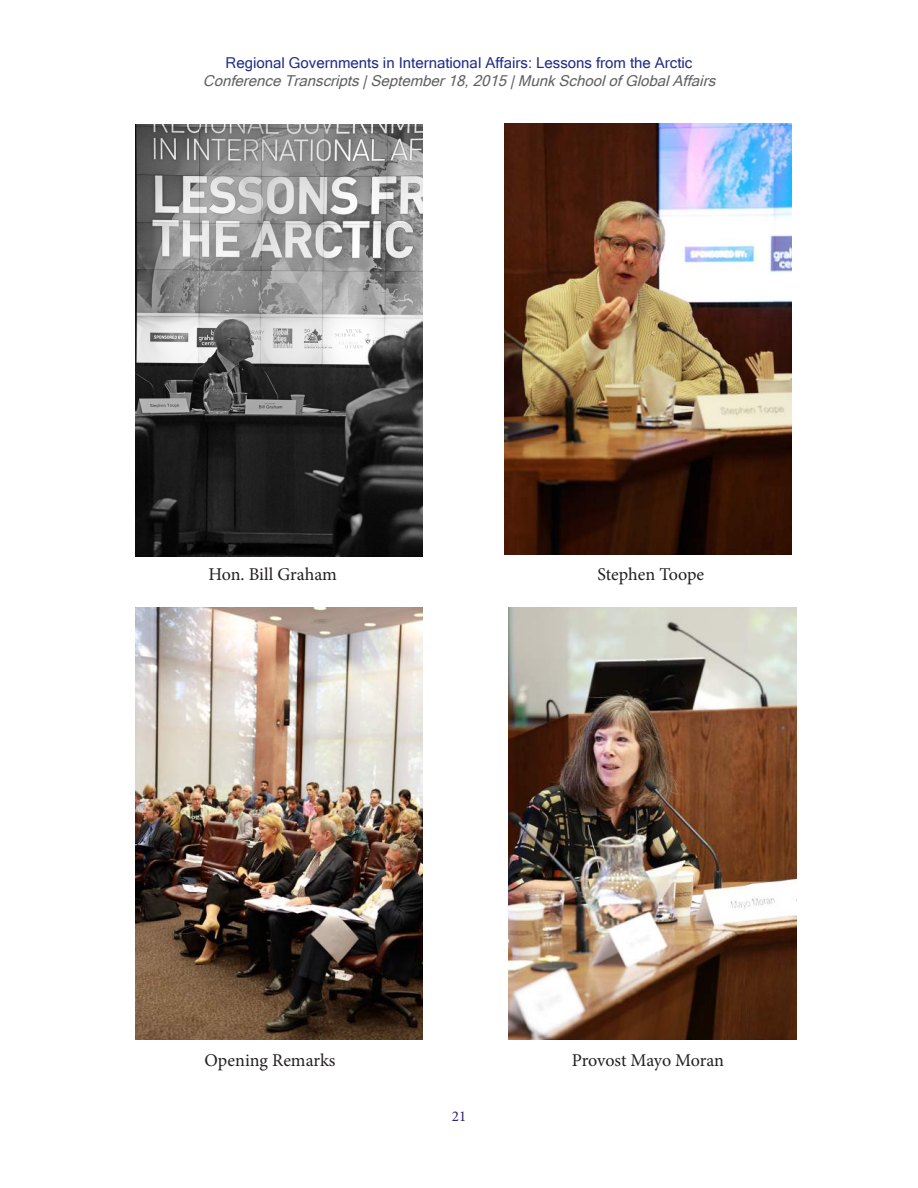
<style>
.page{position:relative;width:918px;height:1188px;background:#fff}
.page>*{position:absolute;margin:0;border:0;box-sizing:border-box;transform-origin:0 0}
.t1{font:18px "Minion Pro";letter-spacing:-.005em;color:#231f20}
.t2{font:italic 15px "Microsoft Sans Serif";color:#616164}
.t3{font:15px "Microsoft Sans Serif";color:#232d85}
.t4{font:15px "Minion Pro";color:#331f75}
</style>
<div class="page">
<img style="left:508px;top:608px;width:288px;height:432px">
<img style="left:135px;top:124px;width:288px;height:432px">
<img style="left:504px;top:123px;width:288px;height:432px">
<img style="left:135px;top:608px;width:288px;height:432px">
<p class="t3" style="left:226px;top:54px;width:468px">Regional Governments in International Affairs: Lessons from the Arctic</p>
<p class="t2" style="left:203px;top:72px;width:518px">Conference Transcripts|September18,2015 |MunkSchoolofGlobalAffairs</p>
<p class="t1" style="left:208px;top:562px;width:130px">Hon. Bill Graham</p>
<p class="t1" style="left:598px;top:562px;width:108px">Stephen Toope</p>
<p class="t1" style="left:204px;top:1048px;width:133px">Opening Remarks</p>
<p class="t1" style="left:572px;top:1048px;width:154px">Provost Mayo Moran</p>
<p class="t4" style="left:452px;top:1106px;width:16px">21</p>
</div>
